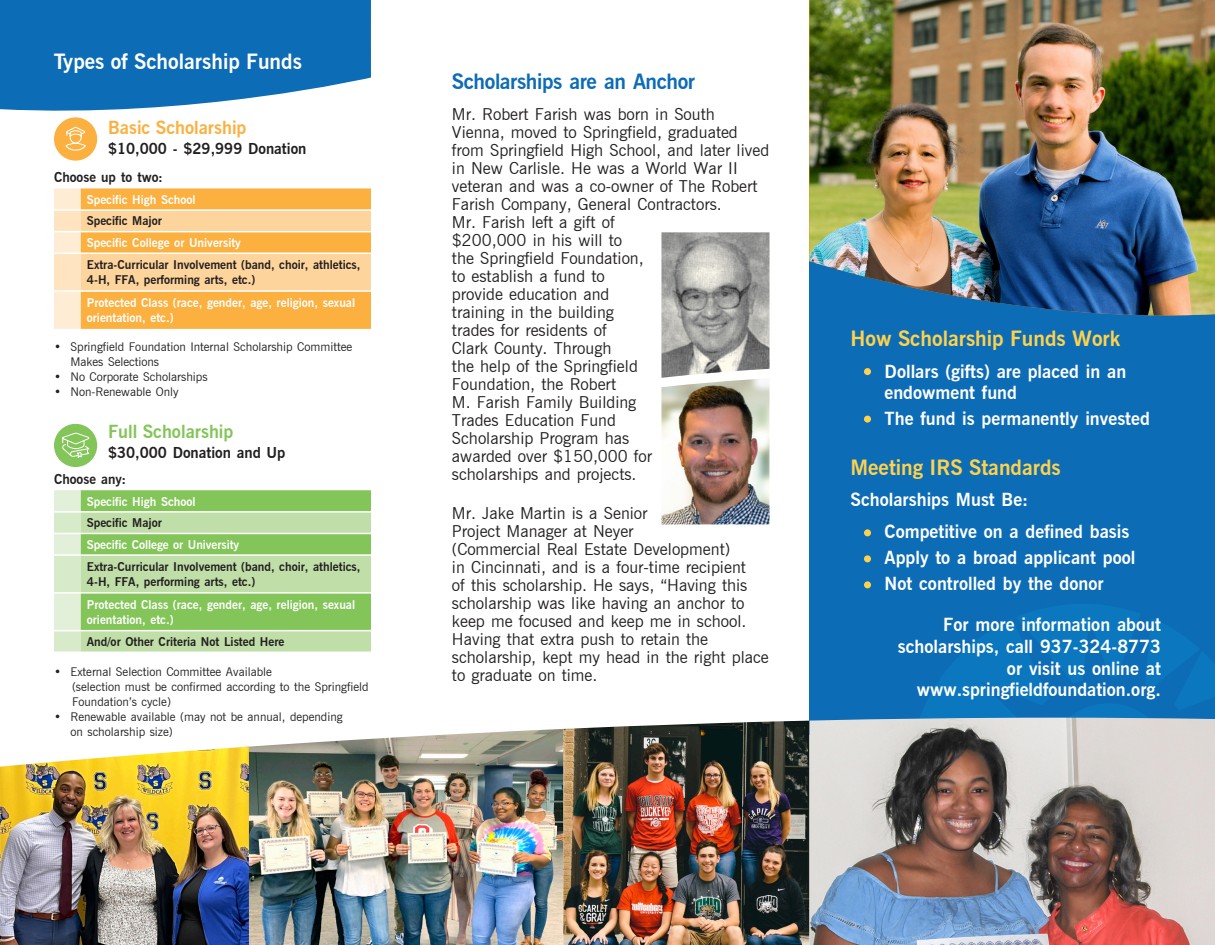
<style>
.page{position:relative;width:1215px;height:945px;background:#fff}
.page>*{position:absolute;margin:0;border:0;box-sizing:border-box;transform-origin:0 0}
._14_Pt__Bold_Subhead{font:700 21px "News Gothic";color:#fed24c}
.Body_Text{font:700 21px "News Gothic";letter-spacing:-.02em;color:#0d6cb6}
._24_Pt__Bold_Headline{font:700 21px "News Gothic";color:#fff}
._14_Pt__Bold_Subhead-2{font:21px "Myriad Pro";letter-spacing:-.02em;color:#fff}
.Bullets{font:700 18px "News Gothic";color:#fff}
.Body_Text-2{font:700 18px/21.6px "News Gothic";color:#fff;text-align:right}
._12_Pt__Bold_Subhead{font:700 18px "News Gothic";color:#fbb03f}
._12_Pt__Bold_Subhead-2{font:700 18px "News Gothic";color:#83c559}
.Body_Text-3{font:16.5px/18px "News Gothic";color:#231f20}
.Body_Text-4{font:700 15px "News Gothic";color:#231f20}
.Body_Text-5{font:700 13.5px "News Gothic";color:#231f20}
.Body_Text-6{font:12px/14.4px "News Gothic";color:#231f20}
.Bullets-2{font:700 12px/15px "News Gothic";color:#fff}
.Bullets-3{font:700 12px/15px "News Gothic";color:#231f20}
</style>
<div class="page">
<div style="left:809px;top:0;width:406px;height:735px;background:#0d6cb6"></div>
<img style="left:809px;top:0;width:406px;height:316px">
<svg style="left:920px;top:604px;width:295px;height:114px"></svg>
<img style="left:563px;top:721px;width:246px;height:224px">
<img style="left:244px;top:729px;width:319px;height:216px">
<img style="left:809px;top:718px;width:406px;height:227px">
<img style="left:0;top:747px;width:249px;height:198px">
<svg style="left:54px;top:188px;width:317px;height:141px;background:#fcc472"></svg>
<hr style="left:81px;top:253px;width:290px;height:1px;background:#fff">
<hr style="left:54px;top:290px;width:27px;height:2px;background:#fff">
<hr style="left:81px;top:290px;width:290px;height:2px;background:#fff">
<svg style="left:54px;top:490px;width:317px;height:162px;background:#aad58d"></svg>
<div style="left:864px;top:368px;width:7px;height:7px;background:#fed24c;border-radius:50%"></div>
<div style="left:864px;top:416px;width:7px;height:7px;background:#fed24c;border-radius:50%"></div>
<div style="left:864px;top:529px;width:7px;height:7px;background:#fed24c;border-radius:50%"></div>
<div style="left:864px;top:555px;width:7px;height:7px;background:#fed24c;border-radius:50%"></div>
<div style="left:864px;top:581px;width:7px;height:7px;background:#fed24c;border-radius:50%"></div>
<div style="left:54px;top:424px;width:43px;height:43px;background:#83c559;border-radius:50%"></div>
<svg style="left:62px;top:432px;width:28px;height:26px"></svg>
<div style="left:54px;top:117px;width:43px;height:44px;background:#fbb03f;border-radius:50%"></div>
<svg style="left:65px;top:126px;width:21px;height:25px"></svg>
<img style="left:661px;top:232px;width:109px;height:292px">
<svg style="left:0;top:0;width:371px;height:119px;background:#3182c0"></svg>
<p class="_24_Pt__Bold_Headline" style="left:54px;top:48px;width:250px">Types of Scholarship Funds</p>
<p class="_14_Pt__Bold_Subhead-2" style="left:106px;top:49px;width:175px">of Scholarship Funds</p>
<p class="_12_Pt__Bold_Subhead" style="left:108px;top:117px;width:140px">Basic Scholarship</p>
<p class="Body_Text-4" style="left:108px;top:140px;width:200px">$10,000 - $29,999 Donation</p>
<p class="Body_Text-5" style="left:54px;top:169px;width:110px">Choose up to two:</p>
<p class="Bullets-2" style="left:87px;top:192px;width:110px">Specific High School</p>
<p class="Bullets-3" style="left:87px;top:214px;width:77px">Specific Major</p>
<p class="Bullets-2" style="left:87px;top:235px;width:156px">Specific College or University</p>
<p class="Bullets-3" style="left:87px;top:257px;width:275px">Extra-Curricular Involvement (band, choir, athletics,<br>4-H, FFA, performing arts, etc.)</p>
<p class="Bullets-2" style="left:87px;top:295px;width:270px">Protected Class (race, gender, age, religion, sexual orientation, etc.)</p>
<p class="Body_Text-6" style="left:70px;top:340px;width:283px;text-indent:-16px">• Springfield Foundation Internal Scholarship Committee<br>Makes Selections</p>
<p class="Body_Text-6" style="left:54px;top:369px;width:155px">• No Corporate Scholarships</p>
<p class="Body_Text-6" style="left:54px;top:384px;width:126px">• Non-Renewable Only</p>
<p class="_12_Pt__Bold_Subhead-2" style="left:108px;top:420px;width:127px">Full Scholarship</p>
<p class="Body_Text-4" style="left:108px;top:444px;width:179px">$30,000 Donation and Up</p>
<p class="Body_Text-5" style="left:54px;top:471px;width:74px">Choose any:</p>
<p class="Bullets-2" style="left:87px;top:494px;width:110px">Specific High School</p>
<p class="Bullets-3" style="left:87px;top:515px;width:77px">Specific Major</p>
<p class="Bullets-2" style="left:87px;top:537px;width:154px">Specific College or University</p>
<p class="Bullets-3" style="left:87px;top:559px;width:275px">Extra-Curricular Involvement (band, choir, athletics,<br>4-H, FFA, performing arts, etc.)</p>
<p class="Bullets-2" style="left:87px;top:597px;width:270px">Protected Class (race, gender, age, religion, sexual orientation, etc.)</p>
<p class="Bullets-3" style="left:87px;top:634px;width:199px">And/or Other Criteria Not Listed Here</p>
<p class="Body_Text-6" style="left:54px;top:664px;width:219px">• External Selection Committee Available</p>
<p class="Body_Text-6" style="left:72px;top:679px;width:298px">(selection must be confirmed according to the Springfield</p>
<p class="Body_Text-6" style="left:72px;top:694px;width:100px">Foundation’s cycle)</p>
<p class="Body_Text-6" style="left:70px;top:709px;width:274px;line-height:15px;text-indent:-16px">• Renewable available (may not be annual, depending on scholarship size)</p>
<p class="Body_Text" style="left:452px;top:68px;width:245px">Scholarships are an Anchor</p>
<p class="Body_Text-3" style="left:452px;top:105px;width:319px">Mr. Robert Farish was born in South<br>Vienna, moved to Springfield, graduated from Springfield High School, and later lived in New Carlisle. He was a World War II veteran and was a co-owner of The Robert<br>Farish Company, General Contractors.<br>Mr. Farish left a gift of<br>$200,000 in his will to<br>the Springfield Foundation,<br>to establish a fund to<br>provide education and<br>training in the building<br>trades for residents of<br>Clark County. Through<br>the help of the Springfield<br>Foundation, the Robert<br>M. Farish Family Building<br>Trades Education Fund<br>Scholarship Program has<br>awarded over $150,000 for<br>scholarships and projects.</p>
<p class="Body_Text-3" style="left:452px;top:504px;width:318px">Mr. Jake Martin is a Senior<br>Project Manager at Neyer<br>(Commercial Real Estate Development)<br>in Cincinnati, and is a four-time recipient<br>of this scholarship. He says, “Having this scholarship was like having an anchor to keep me focused and keep me in school.<br>Having that extra push to retain the scholarship, kept my head in the right place to graduate on time.</p>
<p class="_14_Pt__Bold_Subhead" style="left:850px;top:326px;width:271px">How Scholarship Funds Work</p>
<p class="Bullets" style="left:885px;top:360px;width:243px">Dollars (gifts) are placed in an</p>
<p class="Bullets" style="left:884px;top:382px;width:134px">endowment fund</p>
<p class="Bullets" style="left:885px;top:408px;width:267px">The fund is permanently invested</p>
<p class="_14_Pt__Bold_Subhead" style="left:850px;top:454px;width:212px">Meeting IRS Standards</p>
<p class="Bullets" style="left:850px;top:489px;width:179px">Scholarships Must Be:</p>
<p class="Bullets" style="left:885px;top:520px;width:246px">Competitive on a defined basis</p>
<p class="Bullets" style="left:885px;top:546px;width:252px">Apply to a broad applicant pool</p>
<p class="Bullets" style="left:885px;top:572px;width:221px">Not controlled by the donor</p>
<p class="Body_Text-2" style="left:898px;top:614px;width:265px">For more information about scholarships, call 937-324-8773</p>
<p class="Body_Text-2" style="left:1007px;top:657px;width:156px">or visit us online at</p>
<p class="Body_Text-2" style="left:917px;top:679px;width:246px">www.springfieldfoundation.org.</p>
</div>
